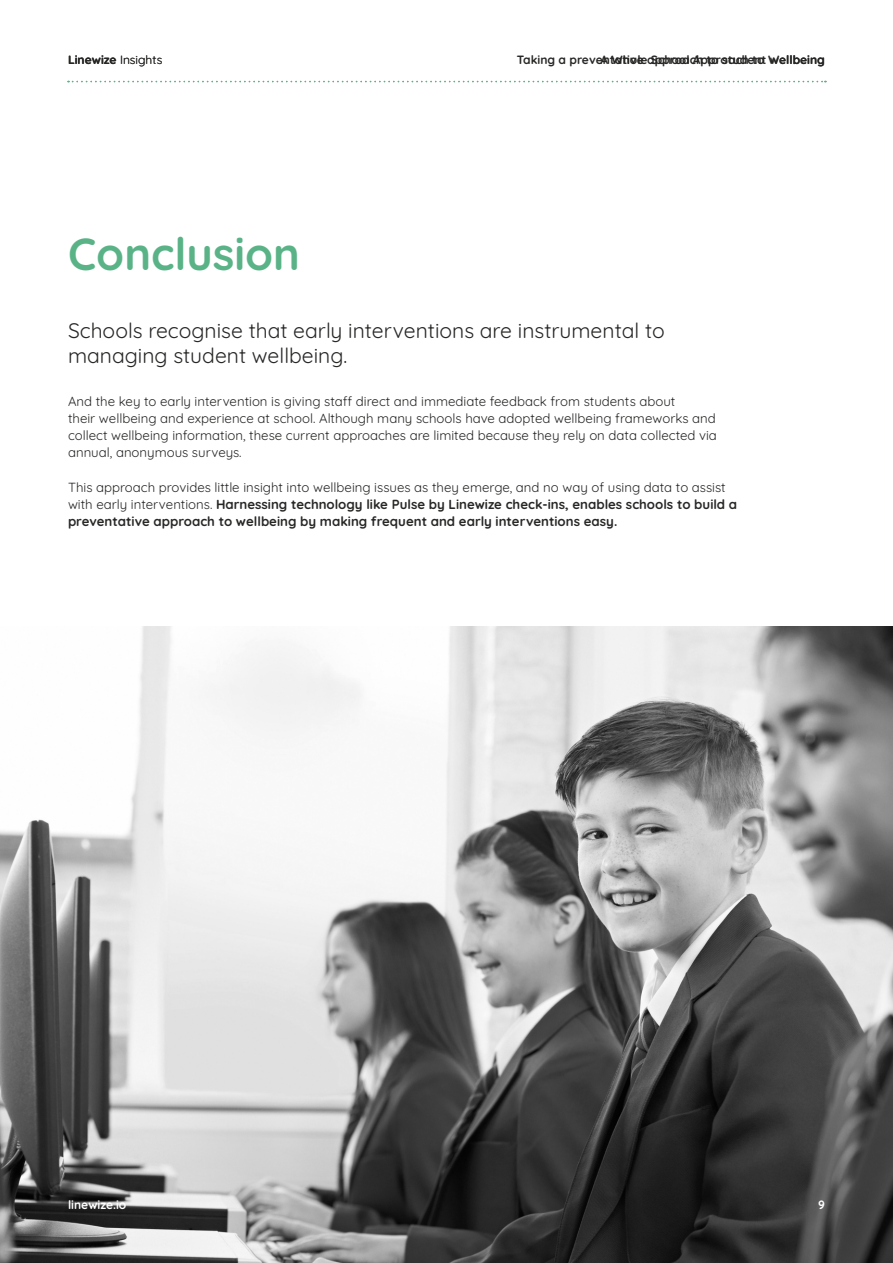
<style>
.page{position:relative;width:893px;height:1263px;background:#fff}
.page>*{position:absolute;margin:0;border:0;box-sizing:border-box;transform-origin:0 0}
.t1{font:700 45px "Quicksand";color:#5ab387}
.t2{font:21px/25.2px "Quicksand";color:#272726}
.t3{font:13.2px/17.2px "Quicksand";color:#272726}
.t4{font:700 13.2px/17.2px "Quicksand";color:#272726}
.t5{font:700 12px "Quicksand";color:#272726}
.t6{font:700 12px "Quicksand";color:#fff}
.s1{font-weight:400}
</style>
<div class="page">
<svg style="left:68px;top:81px;width:758px;height:1px"></svg>
<img style="left:0;top:626px;width:893px;height:637px">
<p class="t5" style="left:600px;top:50px;width:226px">A Whole School Approach to Wellbeing</p>
<p class="t5" style="left:68px;top:50px;width:96px">Linewize <span class="s1">Insights</span></p>
<p class="t5" style="left:517px;top:50px;width:264px">Taking a preventative approach to student w</p>
<h1 class="t1" style="left:68px;top:220px;width:234px">Conclusion</h1>
<h2 class="t2" style="left:68px;top:316px;width:598px">Schools recognise that early interventions are instrumental to managing student wellbeing.</h2>
<p class="t3" style="left:68px;top:391px;width:650px">And the key to early intervention is giving staff direct and immediate feedback from students about<br>their wellbeing and experience at school. Although many schools have adopted wellbeing frameworks and collect wellbeing information, these current approaches are limited because they rely on data collected via annual, anonymous surveys.</p>
<p class="t4" style="left:68px;top:477px;width:671px"><span class="s1">This approach provides little insight into wellbeing issues as they emerge, and no way of using data to assist with early interventions.</span> Harnessing technology like Pulse by Linewize check-ins, enables schools to build a preventative approach to wellbeing by making frequent and early interventions easy.</p>
<p class="t6" style="left:68px;top:1196px;width:60px">linewize.io</p>
<p class="t6" style="left:818px;top:1196px;width:8px">9</p>
</div>
